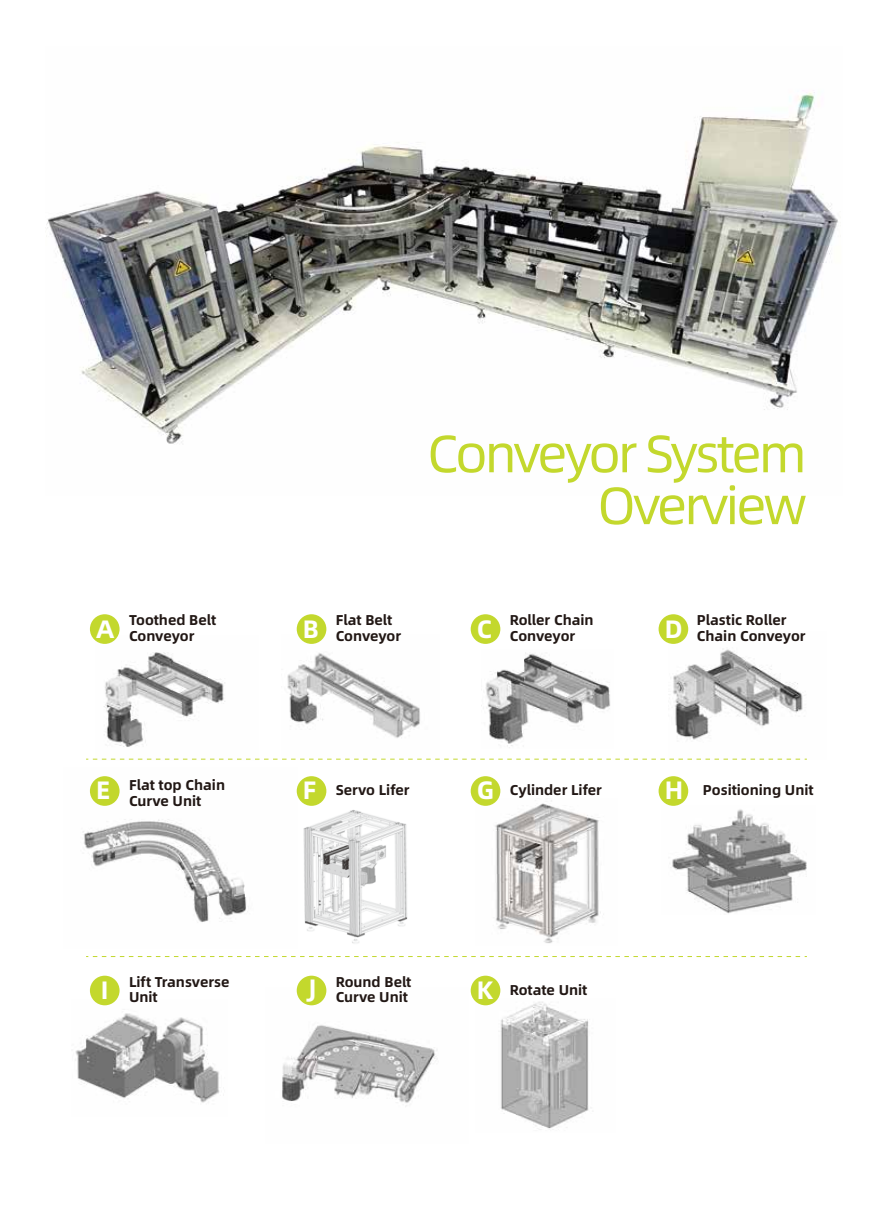
<style>
.page{position:relative;width:893px;height:1212px;background:#fff}
.page>*{position:absolute;margin:0;border:0;box-sizing:border-box;transform-origin:0 0}
.t1{font:52.5px/51.9px "Alibaba Pu Hui Ti R";letter-spacing:-.06em;color:#c3d82d;text-align:right}
.t2{font:25.2px "Alibaba Pu Hui Ti B";color:#fff}
.t3{font:14.25px/15.5px "Alibaba Pu Hui Ti B";color:#221815}
</style>
<div class="page">
<img style="left:46px;top:90px;width:792px;height:354px">
<svg style="left:86px;top:759px;width:721px;height:1px"></svg>
<svg style="left:86px;top:956px;width:721px;height:1px"></svg>
<img style="left:96px;top:637px;width:162px;height:123px">
<img style="left:287px;top:636px;width:133px;height:102px">
<img style="left:481px;top:652px;width:129px;height:96px">
<img style="left:668px;top:633px;width:139px;height:126px">
<img style="left:282px;top:988px;width:155px;height:119px">
<img style="left:668px;top:805px;width:139px;height:109px">
<img style="left:476px;top:998px;width:113px;height:132px">
<img style="left:303px;top:804px;width:105px;height:140px">
<img style="left:478px;top:798px;width:123px;height:145px">
<img style="left:75px;top:999px;width:145px;height:104px">
<div style="left:90px;top:614px;width:30px;height:30px;background:#c3d82d;border-radius:50%"></div>
<div style="left:297px;top:614px;width:29px;height:30px;background:#c3d82d;border-radius:50%"></div>
<div style="left:471px;top:614px;width:29px;height:30px;background:#c3d82d;border-radius:50%"></div>
<div style="left:659px;top:614px;width:29px;height:30px;background:#c3d82d;border-radius:50%"></div>
<div style="left:297px;top:776px;width:29px;height:30px;background:#c3d82d;border-radius:50%"></div>
<div style="left:471px;top:776px;width:29px;height:30px;background:#c3d82d;border-radius:50%"></div>
<div style="left:90px;top:976px;width:30px;height:29px;background:#c3d82d;border-radius:50%"></div>
<div style="left:297px;top:976px;width:29px;height:29px;background:#c3d82d;border-radius:50%"></div>
<div style="left:471px;top:976px;width:29px;height:29px;background:#c3d82d;border-radius:50%"></div>
<div style="left:659px;top:776px;width:29px;height:30px;background:#c3d82d;border-radius:50%"></div>
<img style="left:83px;top:776px;width:215px;height:146px">
<h1 class="t1" style="left:427px;top:425px;width:382px">Conveyor System<br>Overview</h1>
<p class="t3" style="left:129px;top:612px;width:89px">Toothed Belt<br>Conveyor</p>
<p class="t3" style="left:336px;top:612px;width:67px">Flat Belt<br>Conveyor</p>
<p class="t3" style="left:510px;top:612px;width:85px">Roller Chain<br>Conveyor</p>
<p class="t3" style="left:697px;top:612px;width:110px">Plastic Roller<br>Chain Conveyor</p>
<h2 class="t2" style="left:96px;top:609px;width:20px">A</h2>
<h2 class="t2" style="left:303px;top:609px;width:18px">B</h2>
<h2 class="t2" style="left:477px;top:609px;width:17px">C</h2>
<h2 class="t2" style="left:665px;top:609px;width:19px">D</h2>
<p class="t3" style="left:129px;top:777px;width:98px">Flat top Chain<br>Curve Unit</p>
<p class="t3" style="left:336px;top:782px;width:75px">Servo Lifer</p>
<h2 class="t2" style="left:96px;top:771px;width:16px">E</h2>
<h2 class="t2" style="left:303px;top:771px;width:15px">F</h2>
<h2 class="t2" style="left:477px;top:771px;width:19px">G</h2>
<h2 class="t2" style="left:665px;top:771px;width:20px">H</h2>
<p class="t3" style="left:510px;top:782px;width:94px">Cylinder Lifer</p>
<p class="t3" style="left:703px;top:782px;width:112px">Positioning Unit</p>
<p class="t3" style="left:129px;top:973px;width:102px">Lift Transverse<br>Unit</p>
<p class="t3" style="left:336px;top:973px;width:77px">Round Belt<br>Curve Unit</p>
<p class="t3" style="left:510px;top:981px;width:79px">Rotate Unit</p>
<h2 class="t2" style="left:101px;top:970px;width:9px">I</h2>
<h2 class="t2" style="left:309px;top:968px;width:9px">J</h2>
<h2 class="t2" style="left:477px;top:970px;width:18px">K</h2>
</div>
